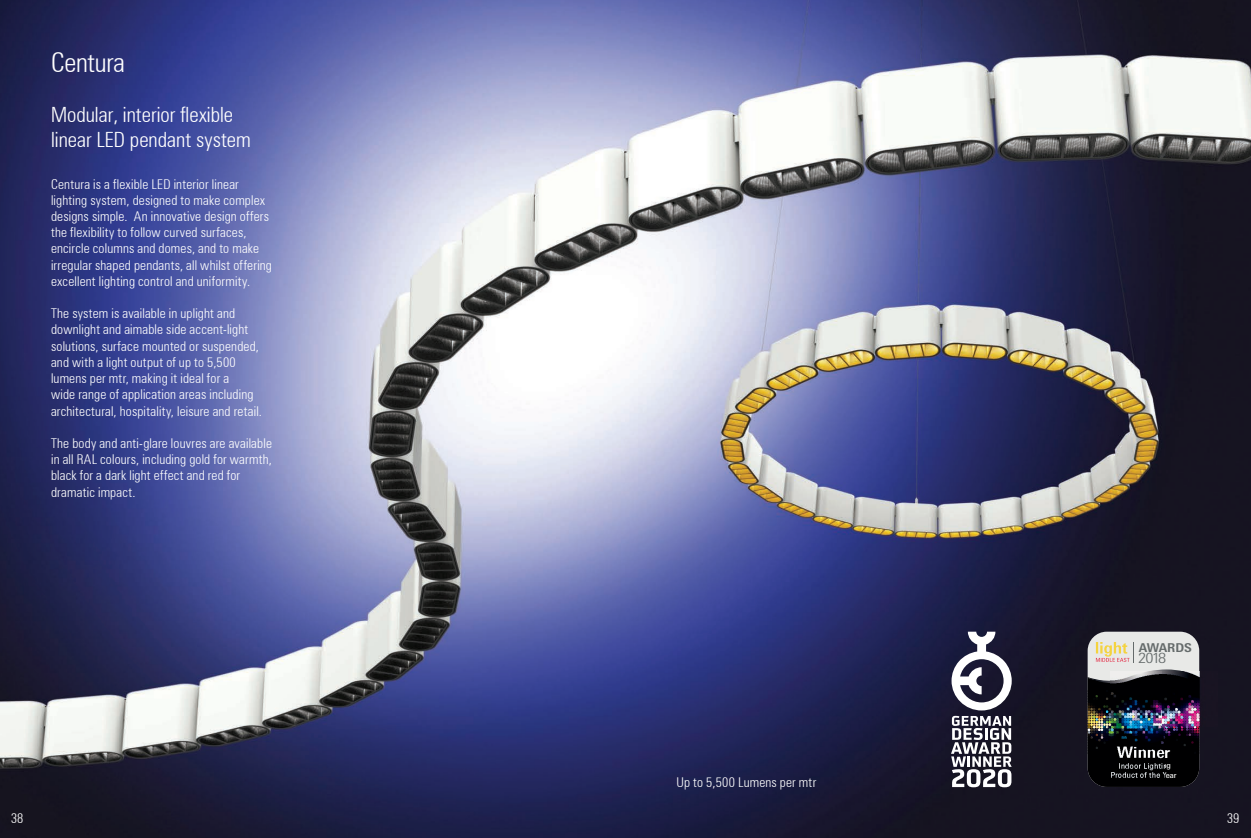
<style>
.page{position:relative;width:1251px;height:838px;background:#fff}
.page>*{position:absolute;margin:0;border:0;box-sizing:border-box;transform-origin:0 0}
.t1{font:300 condensed 27px "Zurich BT";letter-spacing:-.01em;color:#fff}
.t2{font:300 condensed 21px/25.2px "Zurich BT";color:#fff}
.t3{font:300 14.1px "Messe Univers";color:#656b6b;scale:1.08 1}
.t4{font:300 condensed 13.5px/16.2px "Zurich BT";letter-spacing:.01em;color:#fff}
.t5{font:700 12.15px "Messe Univers";color:#656b6b}
</style>
<div class="page">
<img style="left:0;top:0;width:1250px;height:838px">
<div style="left:1087px;top:631px;width:111px;height:156px;background:#e8e9e7;border-radius:19px"></div>
<img style="left:1087px;top:669px;width:112px;height:118px">
<svg style="left:1095px;top:642px;width:35px;height:20px"></svg>
<svg style="left:951px;top:631px;width:60px;height:79px"></svg>
<svg style="left:950px;top:716px;width:61px;height:71px"></svg>
<img style="left:1109px;top:671px;width:54px;height:109px">
<img style="left:1162px;top:671px;width:54px;height:55px">
<h1 class="t1" style="left:51px;top:46px;width:76px">Centura</h1>
<h2 class="t2" style="left:51px;top:102px;width:201px">Modular, interior flexible linear LED pendant system</h2>
<p class="t4" style="left:51px;top:176px;width:222px">Centura is a flexible LED interior linear lighting system, designed to make complex designs simple. An innovative design offers the flexibility to follow curved surfaces, encircle columns and domes, and to make irregular shaped pendants, all whilst offering excellent lighting control and uniformity.</p>
<p class="t4" style="left:51px;top:305px;width:212px">The system is available in uplight and downlight and aimable side accent-light solutions, surface mounted or suspended, and with a light output of up to 5,500 lumens per mtr, making it ideal for a<br>wide range of application areas including architectural, hospitality, leisure and retail.</p>
<p class="t4" style="left:51px;top:435px;width:222px">The body and anti-glare louvres are available in all RAL colours, including gold for warmth, black for a dark light effect and red for dramatic impact.</p>
<p class="t4" style="left:676px;top:774px;width:141px">Up to 5,500 Lumens per mtr</p>
<p class="t5" style="left:1138px;top:640px;width:55px">AWARDS</p>
<p class="t3" style="left:1137px;top:649px;width:28px">2018</p>
<p class="t4" style="left:11px;top:809px;width:14px">38</p>
<p class="t4" style="left:1226px;top:809px;width:14px">39</p>
</div>
